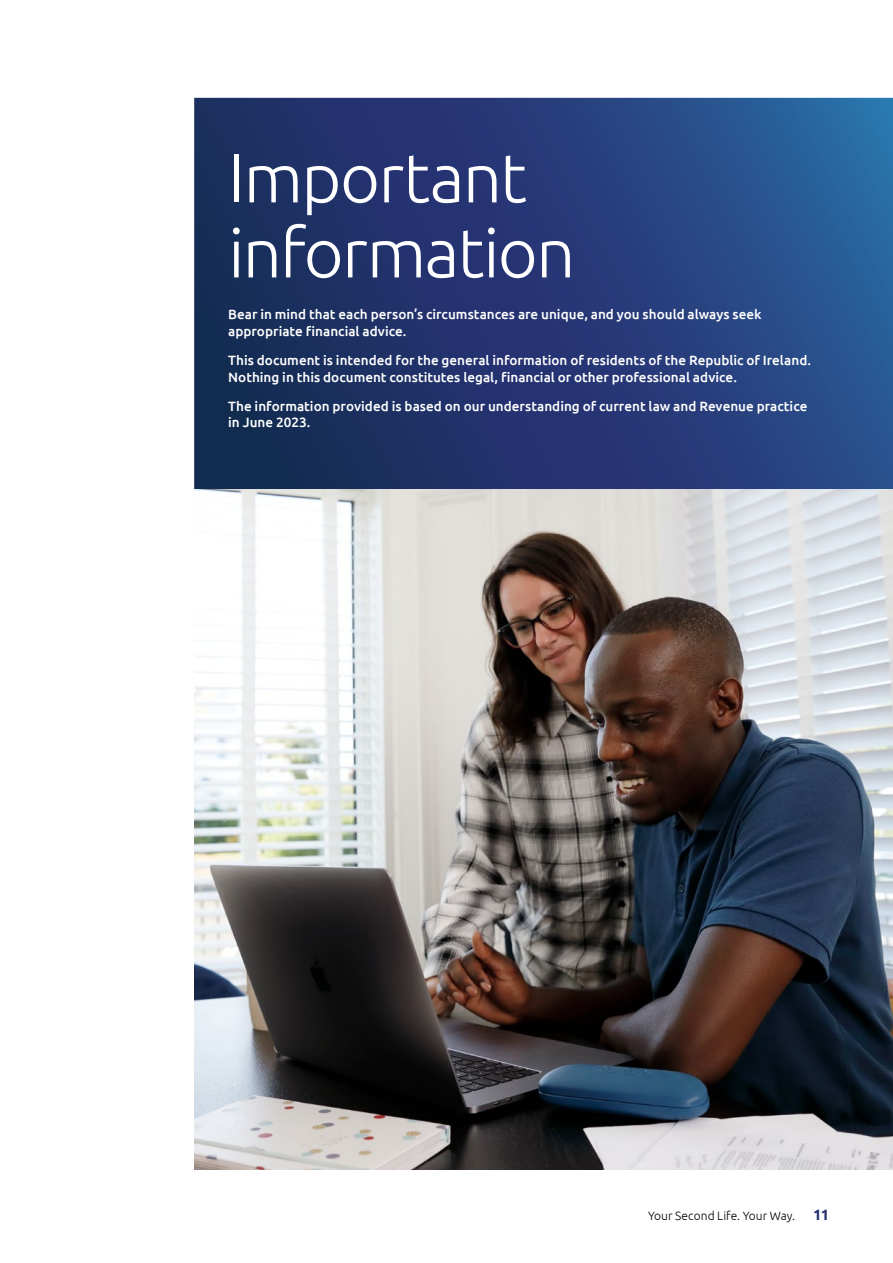
<style>
.page{position:relative;width:893px;height:1263px;background:#fff}
.page>*{position:absolute;margin:0;border:0;box-sizing:border-box;transform-origin:0 0}
.t1{font:300 69px/75px "Ubuntu";letter-spacing:-.025em;color:#fff}
.t2{font:500 13.5px/16.5px "Ubuntu";color:#fff}
.t3{font:300 12px "Ubuntu";letter-spacing:.005em;color:#000}
.s1{font-weight:700;font-size:15px;color:#263272}
</style>
<div class="page">
<svg style="left:194px;top:98px;width:699px;height:391px;background:#233d76"></svg>
<img style="left:194px;top:489px;width:699px;height:680px">
<h1 class="t1" style="left:228px;top:139px;width:349px">Important information</h1>
<p class="t2" style="left:228px;top:306px;width:535px">Bear in mind that each person’s circumstances are unique, and you should always seek appropriate financial advice.</p>
<p class="t2" style="left:228px;top:352px;width:584px">This document is intended for the general information of residents of the Republic of Ireland.<br>Nothing in this document constitutes legal, financial or other professional advice.</p>
<p class="t2" style="left:228px;top:397px;width:581px">The information provided is based on our understanding of current law and Revenue practice in June 2023.</p>
<p class="t3" style="left:648px;top:1209px;width:183px">Your Second Life. Your Way. <span class="s1">11</span></p>
</div>
